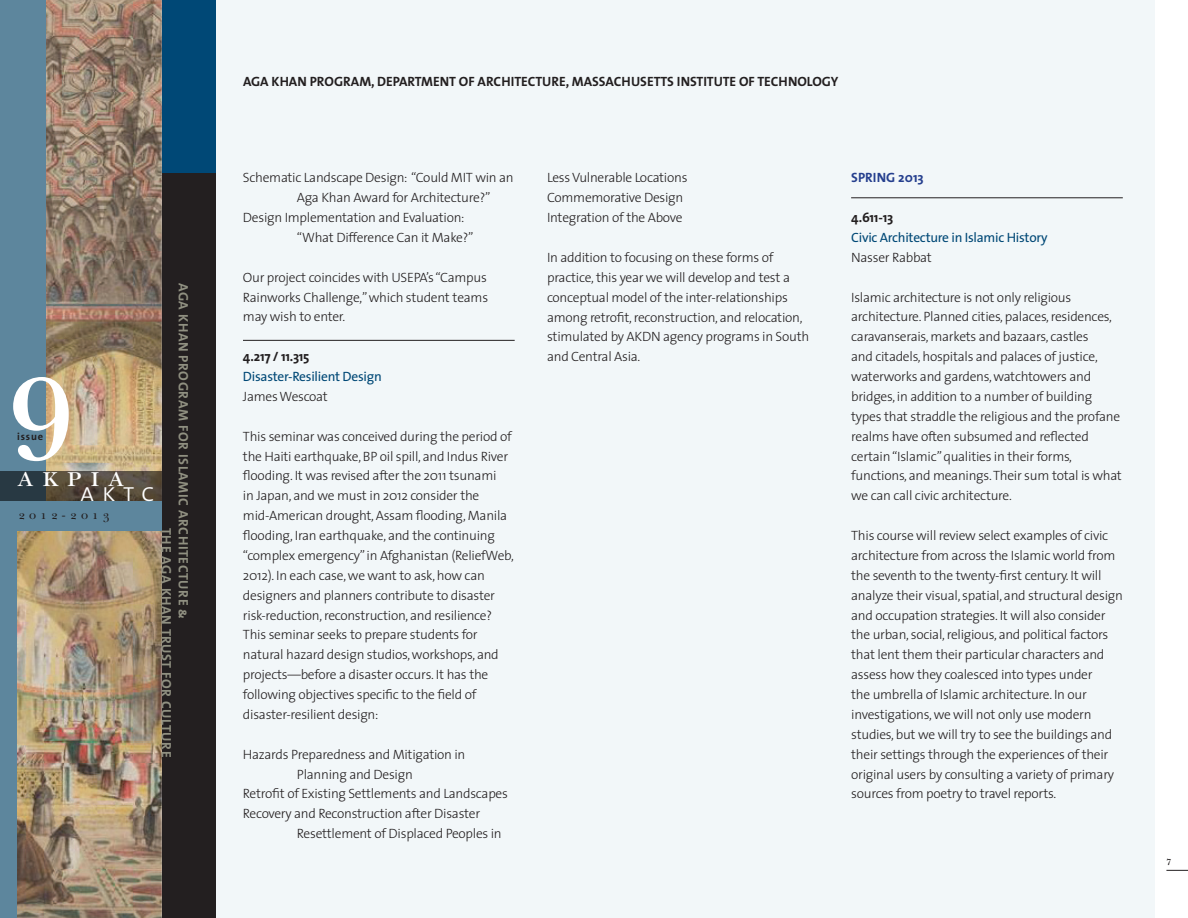
<style>
.page{position:relative;width:1188px;height:918px;background:#fff}
.page>*{position:absolute;margin:0;border:0;box-sizing:border-box;transform-origin:0 0}
.t1{font:600 120px "New Baskerville IT Cby BT";color:#fff}
.t2{font:29.7px "New Baskerville SC";letter-spacing:.28em;color:#fff}
.t3{font:26.4px "The Sans Light Caps";color:#fff}
.t4{font:13.65px "The Sans Bold Caps";letter-spacing:.04em;color:#909081}
.t5{font:300 13.5px/19.8px "The Sans";letter-spacing:-.02em;color:#231f20}
.t6{font:13.5px "The Sans Bold Caps";color:#231f20}
.t7{font:13.5px "The Sans";letter-spacing:-.02em;color:#004876}
.t8{font:700 13.5px "The Sans";letter-spacing:-.02em;color:#231f20}
.t9{font:700 13.5px "The Sans";color:#253f8e}
.t10{font:12.75px "New Baskerville SC";letter-spacing:.3em;color:#231f20}
.t11{font:700 10.5px "The Sans";letter-spacing:.08em;color:#231f20}
.t12{font:600 9px "New Baskerville IT Cby BT";color:#231f20}
</style>
<div class="page">
<div style="left:0;top:0;width:1155px;height:918px;background:#f2f7f9"></div>
<div style="left:0;top:0;width:216px;height:918px;background:#231f20"></div>
<div style="left:0;top:0;width:216px;height:173px;background:#004876"></div>
<img style="left:17px;top:0;width:145px;height:918px">
<svg style="left:1166px;top:870px;width:22px;height:1px"></svg>
<div style="left:0;top:0;width:46px;height:528px;background:#5d869d"></div>
<div style="left:0;top:390px;width:17px;height:528px;background:#5d869d"></div>
<div style="left:0;top:501px;width:162px;height:30px;background:#5d869d"></div>
<svg style="left:0;top:471px;width:162px;height:30px;background:#48453d"></svg>
<hr style="left:243px;top:340px;width:272px;height:1px;background:#231f20">
<hr style="left:851px;top:198px;width:272px;height:1px;background:#231f20">
<h1 class="t1" style="left:8px;top:344px;width:68px">9</h1>
<p class="t11" style="left:17px;top:428px;width:28px">issue</p>
<h2 class="t2" style="left:17px;top:460px;width:109px">akpia</h2>
<h3 class="t3" style="left:80px;top:470px;width:76px">aktc</h3>
<p class="t10" style="left:18px;top:508px;width:93px">2012-2013</p>
<p class="t4" style="left:195px;top:283px;width:338px;rotate:90deg">AGA KHAN PROGRAM FOR ISLAMIC ARCHITECTURE &amp;</p>
<p class="t4" style="left:178px;top:528px;width:231px;rotate:90deg">THE AGA KHAN TRUST FOR CULTURE</p>
<p class="t6" style="left:243px;top:70px;width:597px">AGA KHAN PROGRAM, DEPARTMENT OF ARCHITECTURE, MASSACHUSETTS INSTITUTE OF TECHNOLOGY</p>
<p class="t5" style="left:243px;top:167px;width:272px">Schematic Landscape Design: “Could MIT win an</p>
<p class="t5" style="left:297px;top:187px;width:195px">Aga Khan Award for Architecture?”</p>
<p class="t5" style="left:243px;top:207px;width:223px">Design Implementation and Evaluation:</p>
<p class="t5" style="left:297px;top:227px;width:178px">“What Difference Can it Make?”</p>
<p class="t5" style="left:243px;top:267px;width:247px;text-align:justify">Our project coincides with USEPA’s “Campus Rainworks Challenge,” which student teams may wish to enter.</p>
<p class="t8" style="left:243px;top:345px;width:68px">4.217 / 11.315</p>
<p class="t7" style="left:243px;top:365px;width:140px">Disaster-Resilient Design</p>
<p class="t5" style="left:243px;top:386px;width:86px">James Wescoat</p>
<p class="t5" style="left:243px;top:426px;width:273px">This seminar was conceived during the period of the Haiti earthquake, BP oil spill, and Indus River flooding. It was revised after the 2011 tsunami<br>in Japan, and we must in 2012 consider the mid-American drought, Assam flooding, Manila flooding, Iran earthquake, and the continuing “complex emergency” in Afghanistan (ReliefWeb, 2012). In each case, we want to ask, how can designers and planners contribute to disaster risk-reduction, reconstruction, and resilience?<br>This seminar seeks to prepare students for natural hazard design studios, workshops, and projects—before a disaster occurs. It has the following objectives specific to the field of disaster-resilient design:</p>
<p class="t5" style="left:243px;top:744px;width:224px">Hazards Preparedness and Mitigation in</p>
<p class="t5" style="left:297px;top:764px;width:117px">Planning and Design</p>
<p class="t5" style="left:243px;top:784px;width:266px">Retrofit of Existing Settlements and Landscapes</p>
<p class="t5" style="left:243px;top:803px;width:239px">Recovery and Reconstruction after Disaster</p>
<p class="t5" style="left:297px;top:823px;width:206px">Resettlement of Displaced Peoples in</p>
<p class="t5" style="left:547px;top:168px;width:142px">Less Vulnerable Locations<br>Commemorative Design<br>Integration of the Above</p>
<p class="t5" style="left:547px;top:247px;width:264px">In addition to focusing on these forms of practice, this year we will develop and test a conceptual model of the inter-relationships among retrofit, reconstruction, and relocation, stimulated by AKDN agency programs in South and Central Asia.</p>
<p class="t9" style="left:851px;top:167px;width:74px">SPRING 2013</p>
<p class="t8" style="left:851px;top:206px;width:44px">4.611-13</p>
<p class="t7" style="left:851px;top:226px;width:198px">Civic Architecture in Islamic History</p>
<p class="t5" style="left:851px;top:247px;width:82px">Nasser Rabbat</p>
<p class="t5" style="left:851px;top:287px;width:272px">Islamic architecture is not only religious architecture. Planned cities, palaces, residences, caravanserais, markets and bazaars, castles<br>and citadels, hospitals and palaces of justice, waterworks and gardens, watchtowers and bridges, in addition to a number of building types that straddle the religious and the profane realms have often subsumed and reflected certain “Islamic” qualities in their forms, functions, and meanings. Their sum total is what we can call civic architecture.</p>
<p class="t5" style="left:851px;top:525px;width:273px">This course will review select examples of civic architecture from across the Islamic world from the seventh to the twenty-first century. It will analyze their visual, spatial, and structural design and occupation strategies. It will also consider the urban, social, religious, and political factors that lent them their particular characters and assess how they coalesced into types under<br>the umbrella of Islamic architecture. In our investigations, we will not only use modern studies, but we will try to see the buildings and their settings through the experiences of their original users by consulting a variety of primary sources from poetry to travel reports.</p>
<p class="t12" style="left:1166px;top:857px;width:6px">7</p>
</div>
